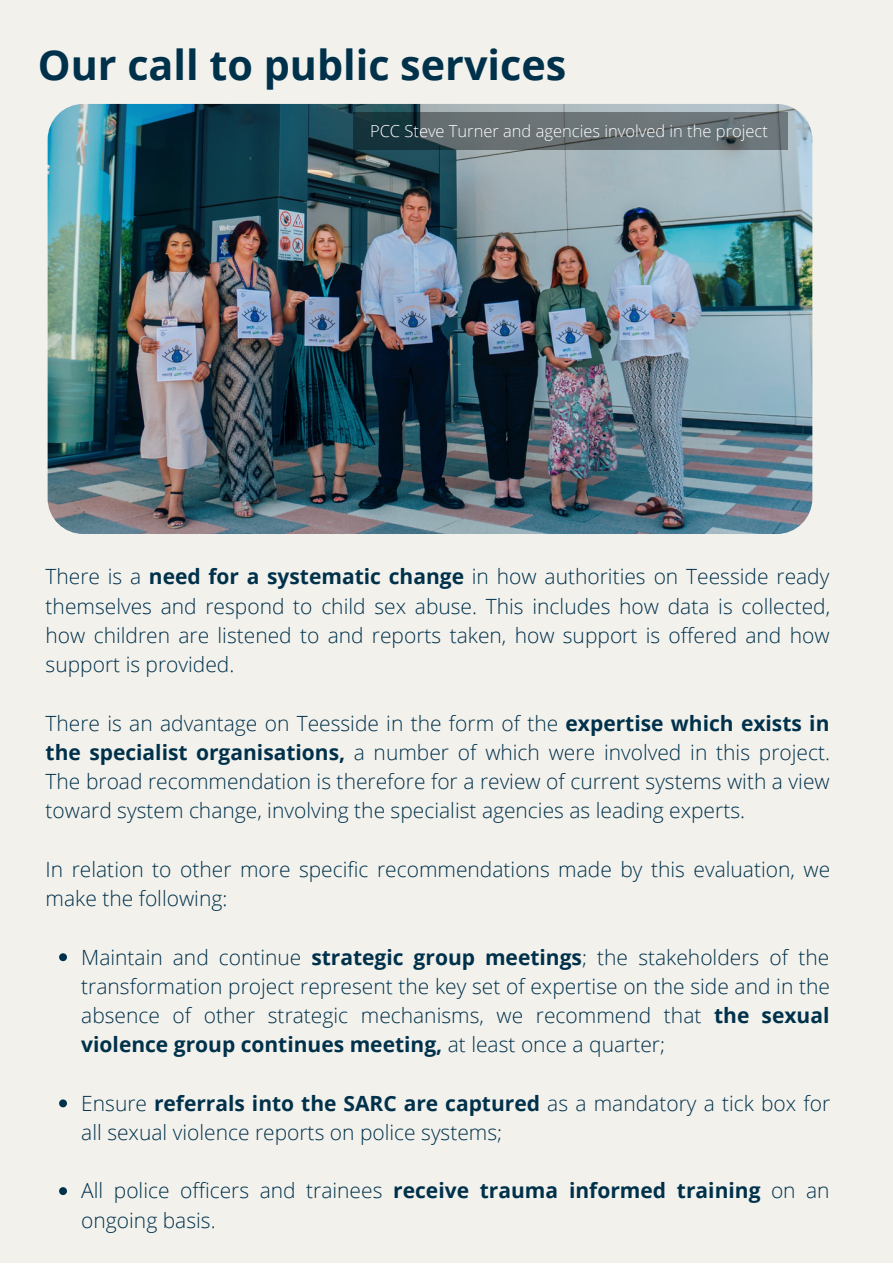
<style>
.page{position:relative;width:893px;height:1264px;background:#fff}
.page>*{position:absolute;margin:0;border:0;box-sizing:border-box;transform-origin:0 0}
.t1{font:700 41.25px "Open Sans";color:#00314b}
.t2{font:300 21px/29.2px "Open Sans";color:#00314b;text-align:justify}
.t3{font:300 16.5px "Open Sans";color:#fff}
.s1{font-weight:700}
</style>
<div class="page">
<div style="left:0;top:0;width:892px;height:1262px;background:#f2f1ec"></div>
<svg style="left:59px;top:953px;width:8px;height:8px"></svg>
<svg style="left:59px;top:1099px;width:8px;height:8px"></svg>
<svg style="left:59px;top:1187px;width:8px;height:7px"></svg>
<img style="left:48px;top:104px;width:764px;height:430px;border-radius:36px">
<svg style="left:354px;top:112px;width:433px;height:37px;background:#5a666a"></svg>
<h1 class="t1" style="left:38px;top:36px;width:530px">Our call to public services</h1>
<p class="t3" style="left:370px;top:120px;width:399px">PCC Steve Turner and agencies involved in the project</p>
<p class="t2" style="left:46px;top:561px;width:786px">There is a <span class="s1">need for a systematic change</span> in how authorities on Teesside ready themselves and respond to child sex abuse. This includes how data is collected, how children are listened to and reports taken, how support is offered and how support is provided.</p>
<p class="t2" style="left:46px;top:707px;width:786px">There is an advantage on Teesside in the form of the <span class="s1">expertise which exists in the specialist organisations,</span> a number of which were involved in this project.<br>The broad recommendation is therefore for a review of current systems with a view toward system change, involving the specialist agencies as leading experts.</p>
<p class="t2" style="left:46px;top:854px;width:786px">In relation to other more specific recommendations made by this evaluation, we make the following:</p>
<p class="t2" style="left:81px;top:941px;width:750px">Maintain and continue <span class="s1">strategic group meetings</span>; the stakeholders of the transformation project represent the key set of expertise on the side and in the absence of other strategic mechanisms, we recommend that <span class="s1">the sexual violence group continues meeting,</span> at least once a quarter;</p>
<p class="t2" style="left:81px;top:1087px;width:750px">Ensure <span class="s1">referrals into the SARC are captured</span> as a mandatory a tick box for all sexual violence reports on police systems;</p>
<p class="t2" style="left:81px;top:1175px;width:749px">All police officers and trainees <span class="s1">receive trauma informed training</span> on an ongoing basis.</p>
</div>
